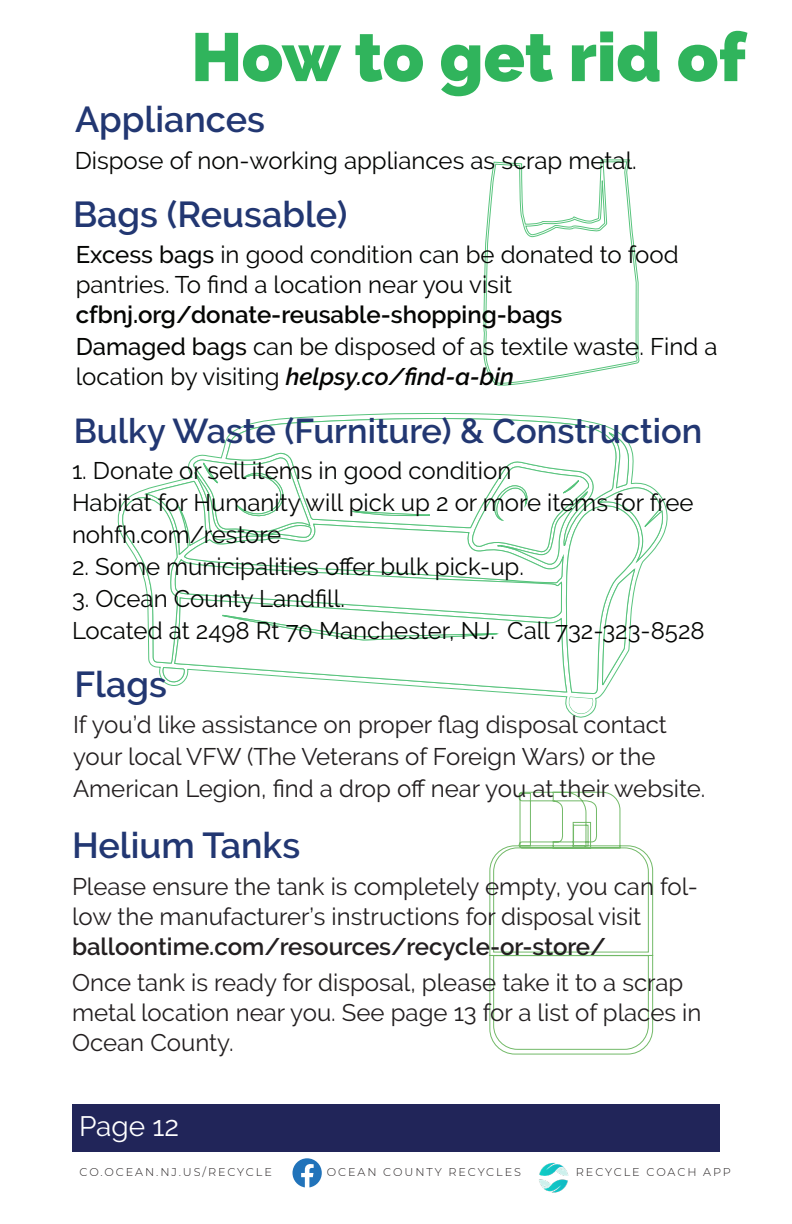
<style>
.page{position:relative;width:792px;height:1224px;background:#fff}
.page>*{position:absolute;margin:0;border:0;box-sizing:border-box;transform-origin:0 0}
.t1{font:900 68px "Raleway";letter-spacing:-.005em;color:#30b45c}
.t2{font:600 36px "Raleway";color:#223772}
.t3{font:600 34.4px "Raleway";color:#223772}
.t4{font:28px "Raleway";color:#fff}
.t5{font:24px/30px "Raleway";color:#040503}
.t6{font:24px/30px "Raleway";color:#231f20}
.t7{font:600 24px "Raleway";color:#231f20}
.t8{font:600 24px "Raleway";color:#040503}
.Contact_Information{font:300 11.2px "Montserrat";letter-spacing:.17em;color:#231f20}
.s1{font-weight:500}
.s2{font-weight:600;font-style:italic}
</style>
<div class="page">
<svg style="left:489px;top:792px;width:164px;height:263px"></svg>
<svg style="left:231px;top:418px;width:385px;height:15px"></svg>
<svg style="left:122px;top:433px;width:541px;height:281px"></svg>
<svg style="left:484px;top:160px;width:156px;height:225px"></svg>
<div style="left:72px;top:1104px;width:648px;height:48px;background:#212559"></div>
<img style="left:539px;top:1162px;width:30px;height:31px">
<svg style="left:292px;top:1158px;width:30px;height:29px"></svg>
<p class="t1" style="left:191px;top:18px;width:556px">How to get rid of</p>
<p class="t2" style="left:75px;top:98px;width:192px">Appliances</p>
<p class="t5" style="left:75px;top:146px;width:564px">Dispose of non-working appliances as scrap metal.</p>
<p class="t2" style="left:73px;top:193px;width:276px">Bags (Reusable)</p>
<p class="t5" style="left:76px;top:240px;width:604px"><span class="s1">Excess bags</span> in good condition can be donated to food pantries. To find a location near you visit</p>
<p class="t8" style="left:76px;top:301px;width:488px">cfbnj.org/donate-reusable-shopping-bags</p>
<p class="t5" style="left:76px;top:332px;width:643px"><span class="s1">Damaged bags</span> can be disposed of as textile waste. Find a location by visiting <span class="s2">helpsy.co/find-a-bin</span></p>
<p class="t3" style="left:74px;top:411px;width:630px">Bulky Waste (Furniture) &amp; Construction</p>
<p class="t5" style="left:72px;top:456px;width:441px">1. Donate or sell items in good condition</p>
<p class="t5" style="left:72px;top:487px;width:623px;line-height:32px">Habitat for Humanity will pick up 2 or more items for free nohfh.com/restore</p>
<p class="t5" style="left:72px;top:552px;width:453px">2. Some municipalities offer bulk pick-up.</p>
<p class="t5" style="left:72px;top:584px;width:274px">3. Ocean County Landfill.</p>
<p class="t5" style="left:72px;top:616px;width:634px">Located at 2498 Rt 70 Manchester, NJ. Call 732-323-8528</p>
<p class="t2" style="left:74px;top:664px;width:94px">Flags</p>
<p class="t6" style="left:73px;top:708px;width:634px;line-height:32px">If you’d like assistance on proper flag disposal contact your local VFW (The Veterans of Foreign Wars) or the<br>American Legion, find a drop off near you at their website.</p>
<p class="t2" style="left:72px;top:824px;width:230px">Helium Tanks</p>
<p class="t6" style="left:72px;top:872px;width:627px">Please ensure the tank is completely empty, you can fol&shy;low the manufacturer’s instructions for disposal visit</p>
<p class="t7" style="left:72px;top:933px;width:536px">balloontime.com/resources/recycle-or-store/</p>
<p class="t6" style="left:72px;top:968px;width:631px">Once tank is ready for disposal, please take it to a scrap metal location near you. See page 13 for a list of places in<br>Ocean County.</p>
<p class="t4" style="left:79px;top:1110px;width:101px">Page 12</p>
<p class="Contact_Information" style="left:80px;top:1165px;width:194px">CO.OCEAN.NJ.US/RECYCLE</p>
<p class="Contact_Information" style="left:327px;top:1165px;width:196px">OCEAN COUNTY RECYCLES</p>
<p class="Contact_Information" style="left:576px;top:1165px;width:157px">RECYCLE COACH APP</p>
</div>
